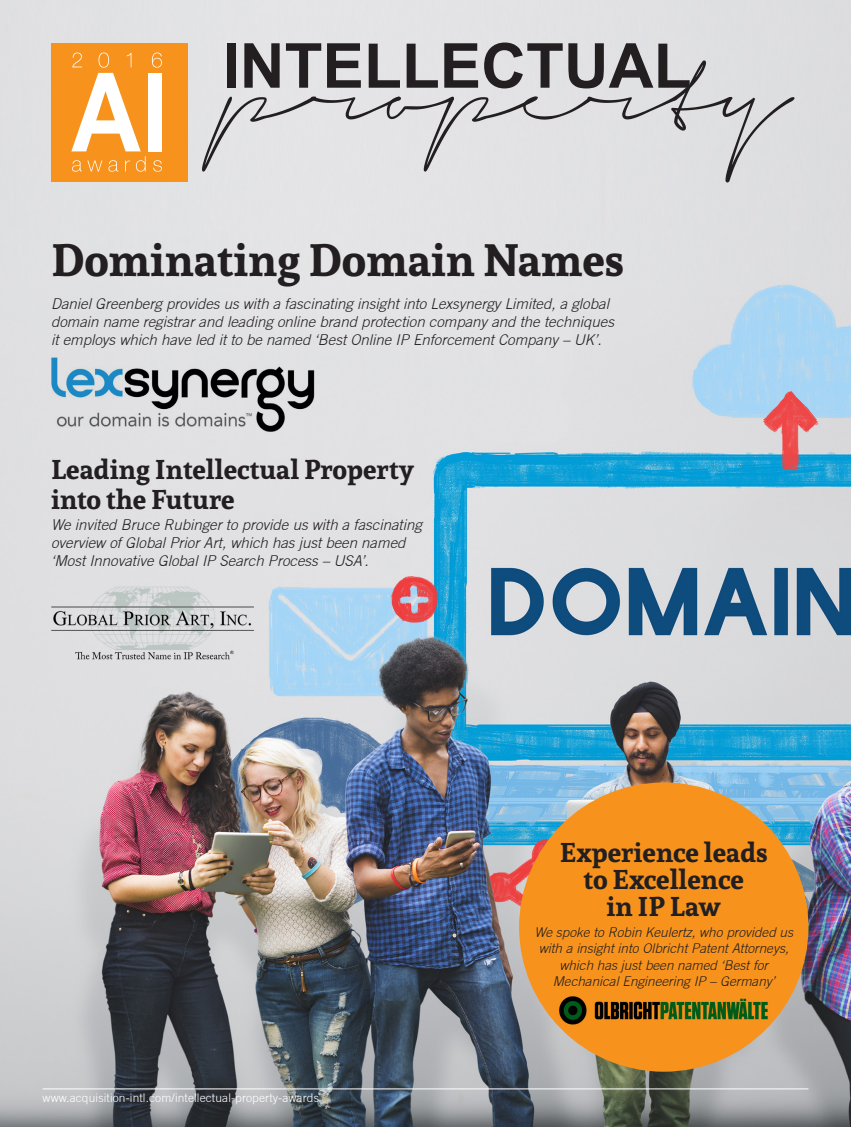
<style>
.page{position:relative;width:851px;height:1127px;background:#fff}
.page>*{position:absolute;margin:0;border:0;box-sizing:border-box;transform-origin:0 0}
.t1{font:700 45px "Andada";color:#231f20}
.t2{font:700 27px "Andada";color:#231f20}
.t3{font:italic 300 15px/18px "Trade Gothic";color:#231f20}
.t4{font:italic 300 13.5px/16.5px "Trade Gothic";color:#231f20;text-align:center}
.t5{font:300 12px "Trade Gothic";letter-spacing:.01em;color:#fff}
</style>
<div class="page">
<img style="left:0;top:0;width:850px;height:1127px">
<hr style="left:43px;top:1088px;width:765px;height:1px;background:#fff">
<svg style="left:202px;top:43px;width:592px;height:139px;background:#c5c4c6"></svg>
<div style="left:51px;top:43px;width:137px;height:138px;background:#f7931d"></div>
<div style="left:148px;top:73px;width:14px;height:78px;background:#fff"></div>
<svg style="left:152px;top:53px;width:10px;height:15px"></svg>
<svg style="left:71px;top:53px;width:75px;height:119px"></svg>
<svg style="left:153px;top:160px;width:9px;height:12px"></svg>
<img style="left:51px;top:357px;width:280px;height:77px">
<img style="left:51px;top:587px;width:203px;height:73px">
<div style="left:519px;top:782px;width:289px;height:289px;background:#f7931d;border-radius:50%"></div>
<img style="left:544px;top:996px;width:237px;height:36px">
<p class="t1" style="left:51px;top:230px;width:574px">Dominating Domain Names</p>
<p class="t3" style="left:51px;top:294px;width:564px">Daniel Greenberg provides us with a fascinating insight into Lexsynergy Limited, a global domain name registrar and leading online brand protection company and the techniques it employs which have led it to be named ‘Best Online IP Enforcement Company – UK’.</p>
<p class="t2" style="left:51px;top:451px;width:364px">Leading Intellectual Property</p>
<p class="t2" style="left:51px;top:481px;width:185px">into the Future</p>
<p class="t3" style="left:51px;top:515px;width:372px">We invited Bruce Rubinger to provide us with a fascinating overview of Global Prior Art, which has just been named ‘Most Innovative Global IP Search Process – USA’.</p>
<p class="t5" style="left:43px;top:1090px;width:278px">www.acquisition-intl.com/intellectual-property-awards</p>
<p class="t2" style="left:559px;top:833px;width:209px">Experience leads</p>
<p class="t2" style="left:583px;top:860px;width:162px">to Excellence</p>
<p class="t2" style="left:606px;top:887px;width:116px">in IP Law</p>
<p class="t4" style="left:534px;top:923px;width:260px">We spoke to Robin Keulertz, who provided us</p>
<p class="t4" style="left:538px;top:940px;width:251px">with a insight into Olbricht Patent Attorneys, which has just been named ‘Best for<br>Mechanical Engineering IP – Germany’</p>
</div>
